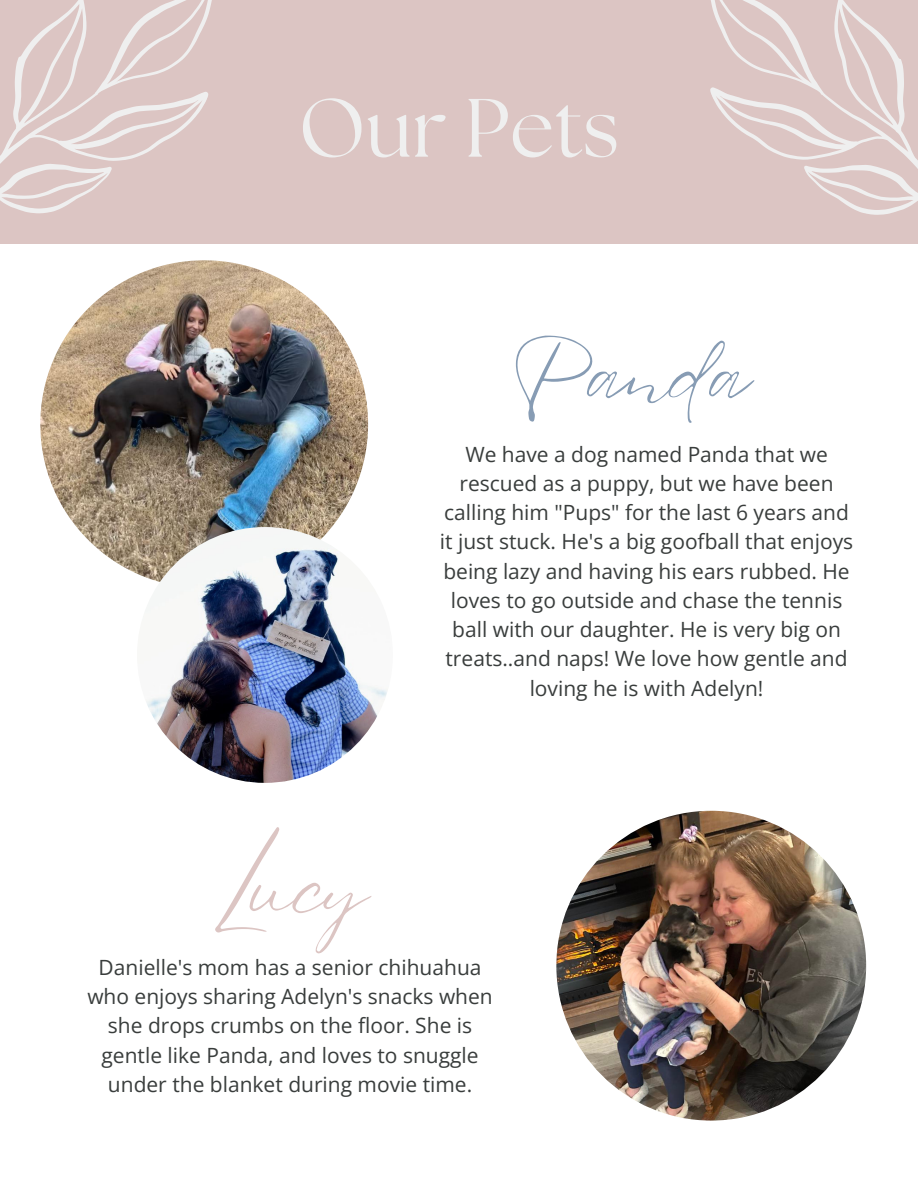
<style>
.page{position:relative;width:918px;height:1188px;background:#fff}
.page>*{position:absolute;margin:0;border:0;box-sizing:border-box;transform-origin:0 0}
.t1{font:82.5px "The Seasons";color:#efefef}
.t2{font:82.5px "Eyesome Script";color:#879cb4}
.t3{font:82.5px "Eyesome Script";color:#dcc5c3}
.t4{font:21px/29.2px "Open Sans";color:#393d3c;text-align:center}
</style>
<div class="page">
<div style="left:0;top:0;width:918px;height:243px;background:#dcc5c3"></div>
<svg style="left:668px;top:0;width:250px;height:244px"></svg>
<svg style="left:0;top:0;width:254px;height:287px"></svg>
<img style="left:556px;top:811px;width:310px;height:310px;border-radius:50%">
<img style="left:40px;top:260px;width:328px;height:328px;border-radius:50%">
<img style="left:137px;top:527px;width:256px;height:256px;border-radius:50%">
<p class="t1" style="left:299px;top:91px;width:322px">Our Pets</p>
<p class="t2" style="left:512px;top:321px;width:241px">Panda</p>
<h1 class="t3" style="left:211px;top:835px;width:159px">Lucy</h1>
<h1 class="t4" style="left:440px;top:439px;width:415px">We have a dog named Panda that we rescued as a puppy, but we have been calling him "Pups" for the last 6 years and it just stuck. He's a big goofball that enjoys being lazy and having his ears rubbed. He loves to go outside and chase the tennis ball with our daughter. He is very big on treats..and naps! We love how gentle and loving he is with Adelyn!</h1>
<p class="t4" style="left:87px;top:952px;width:407px">Danielle's mom has a senior chihuahua who enjoys sharing Adelyn's snacks when she drops crumbs on the floor. She is gentle like Panda, and loves to snuggle under the blanket during movie time.</p>
</div>
